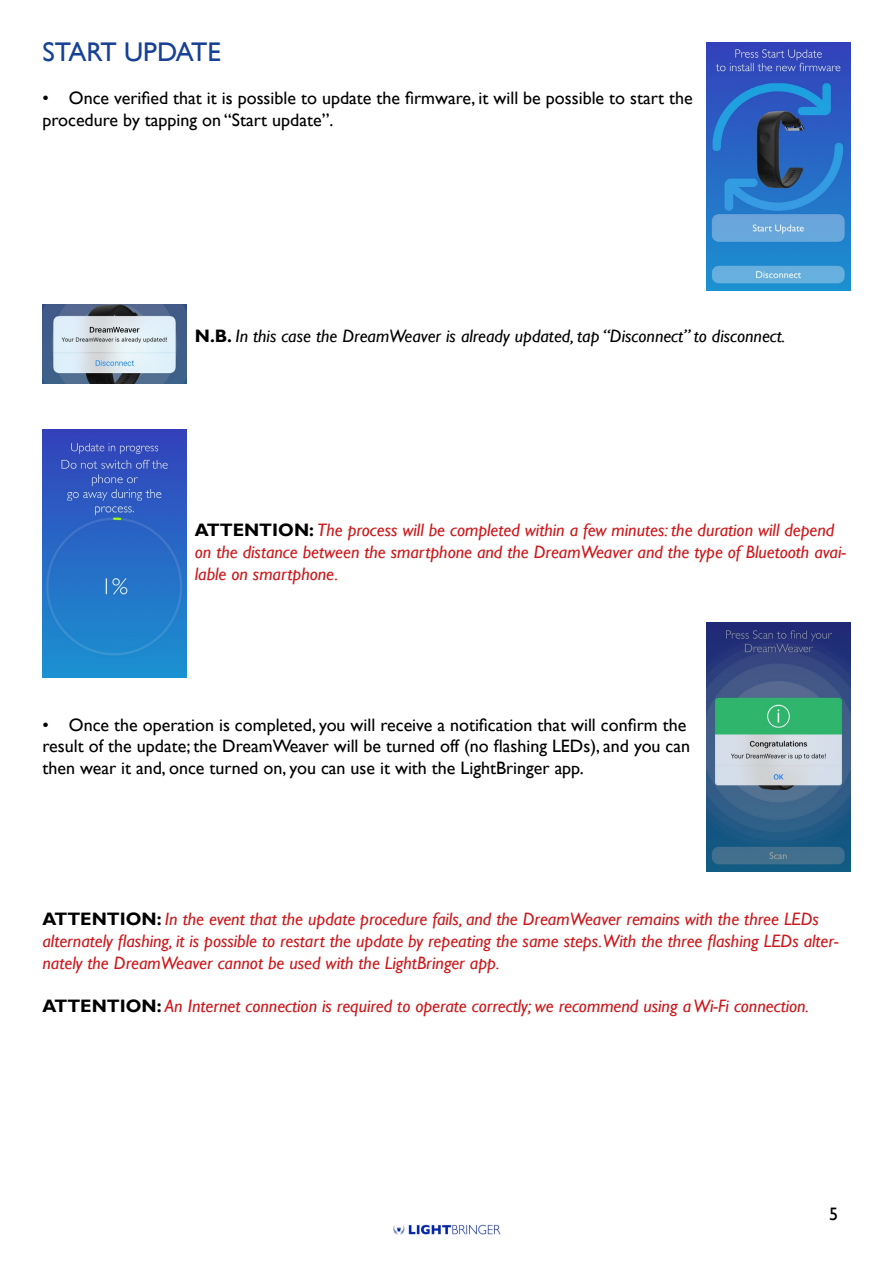
<style>
.page{position:relative;width:893px;height:1263px;background:#fff}
.page>*{position:absolute;margin:0;border:0;box-sizing:border-box;transform-origin:0 0}
.t1{font:27px "Gill Sans";color:#164194}
.t2{font:italic 18px/21.6px "Gill Sans";color:#cd171a}
.t3{font:18px/21.6px "Gill Sans";color:#000}
.t4{font:italic 18px "Gill Sans";color:#000}
.s1{font-weight:700;font-style:normal}
.s2{font-weight:700;font-style:normal;color:#000}
</style>
<div class="page">
<img style="left:393px;top:1224px;width:107px;height:10px">
<img style="left:707px;top:623px;width:143px;height:248px">
<img style="left:707px;top:43px;width:143px;height:248px">
<img style="left:43px;top:429px;width:143px;height:248px">
<img style="left:43px;top:305px;width:143px;height:78px">
<h1 class="t1" style="left:43px;top:36px;width:180px">START UPDATE</h1>
<p class="t3" style="left:43px;top:88px;width:652px">• Once verified that it is possible to update the firmware, it will be possible to start the procedure by tapping on “Start update”.</p>
<p class="t4" style="left:195px;top:325px;width:592px"><span class="s1">N.B.</span> In this case the DreamWeaver is already updated, tap “Disconnect” to disconnect.</p>
<p class="t2" style="left:195px;top:520px;width:653px"><span class="s2">ATTENTION:</span> The process will be completed within a few minutes: the duration will depend on the distance between the smartphone and the DreamWeaver and the type of Bluetooth avai&shy;lable on smartphone.</p>
<p class="t3" style="left:43px;top:714px;width:649px">• Once the operation is completed, you will receive a notification that will confirm the result of the update; the DreamWeaver will be turned off (no flashing LEDs), and you can then wear it and, once turned on, you can use it with the LightBringer app.</p>
<p class="t2" style="left:43px;top:909px;width:798px"><span class="s2">ATTENTION:</span> In the event that the update procedure fails, and the DreamWeaver remains with the three LEDs alternately flashing, it is possible to restart the update by repeating the same steps.With the three flashing LEDs alter&shy;nately the DreamWeaver cannot be used with the LightBringer app.</p>
<p class="t2" style="left:43px;top:995px;width:768px"><span class="s2">ATTENTION:</span> An Internet connection is required to operate correctly; we recommend using a Wi-Fi connection.</p>
<p class="t3" style="left:829px;top:1203px;width:10px">5</p>
</div>
